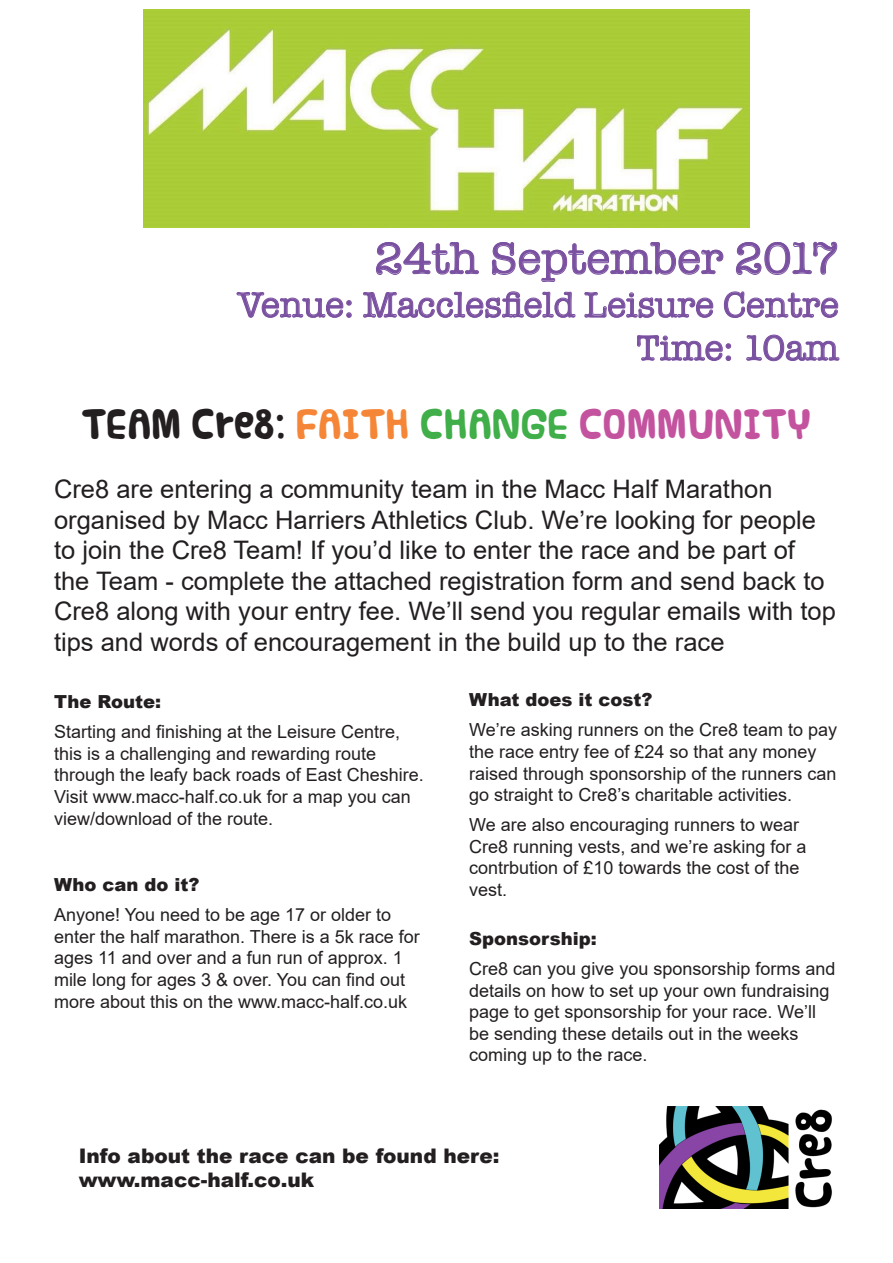
<style>
.page{position:relative;width:893px;height:1263px;background:#fff}
.page>*{position:absolute;margin:0;border:0;box-sizing:border-box;transform-origin:0 0}
.t1{font:45px "American Typewriter";color:#7a50a0}
.t2{font:36px "American Typewriter";color:#7a50a0}
.t3{font:30px "Vanilla";color:#231f20}
.t4{font:25.5px/30.6px "Arial";color:#231f20}
.t5{font:900 20.1px "Arial";color:#231f20}
.t6{font:18px/21.6px "Arial";color:#231f20}
.t7{font:900 18px "Arial";color:#231f20}
.s1{color:#f58637}
.s2{color:#40ae49}
.s3{color:#c4539f}
</style>
<div class="page">
<svg style="left:236px;top:292px;width:116px;height:26px"></svg>
<svg style="left:363px;top:227px;width:477px;height:134px"></svg>
<img style="left:659px;top:1106px;width:173px;height:103px">
<img style="left:143px;top:9px;width:607px;height:218px">
<p class="t1" style="left:374px;top:233px;width:466px">24th September 2017</p>
<p class="t2" style="left:237px;top:284px;width:603px">Venue: Macclesfield Leisure Centre</p>
<p class="t2" style="left:636px;top:327px;width:204px">Time: 10am</p>
<p class="t3" style="left:81px;top:408px;width:733px">TEAM Cre8: <span class="s1">FAITH</span> <span class="s2">CHANGE</span> <span class="s3">COMMUNITY</span></p>
<p class="t4" style="left:54px;top:474px;width:783px">Cre8 are entering a community team in the Macc Half Marathon organised by Macc Harriers Athletics Club. We’re looking for people to join the Cre8 Team! If you’d like to enter the race and be part of the Team - complete the attached registration form and send back to Cre8 along with your entry fee. We’ll send you regular emails with top tips and words of encouragement in the build up to the race</p>
<p class="t7" style="left:469px;top:687px;width:185px">What does it cost?</p>
<p class="t6" style="left:469px;top:719px;width:369px">We’re asking runners on the Cre8 team to pay the race entry fee of £24 so that any money raised through sponsorship of the runners can go straight to Cre8’s charitable activities.</p>
<p class="t6" style="left:469px;top:814px;width:339px">We are also encouraging runners to wear<br>Cre8 running vests, and we’re asking for a contrbution of £10 towards the cost of the vest.</p>
<p class="t7" style="left:469px;top:925px;width:129px">Sponsorship:</p>
<p class="t6" style="left:469px;top:958px;width:368px">Cre8 can you give you sponsorship forms and details on how to set up your own fundraising page to get sponsorship for your race. We’ll be sending these details out in the weeks coming up to the race.</p>
<p class="t7" style="left:54px;top:689px;width:109px">The Route:</p>
<p class="t6" style="left:54px;top:721px;width:371px">Starting and finishing at the Leisure Centre, this is a challenging and rewarding route through the leafy back roads of East Cheshire.<br>Visit www.macc-half.co.uk for a map you can view/download of the route.</p>
<p class="t7" style="left:54px;top:871px;width:147px">Who can do it?</p>
<p class="t6" style="left:54px;top:904px;width:367px">Anyone! You need to be age 17 or older to enter the half marathon. There is a 5k race for ages 11 and over and a fun run of approx. 1 mile long for ages 3 &amp; over. You can find out more about this on the www.macc-half.co.uk</p>
<p class="t5" style="left:79px;top:1141px;width:422px">Info about the race can be found here:</p>
<p class="t5" style="left:79px;top:1166px;width:237px">www.macc-half.co.uk</p>
</div>
